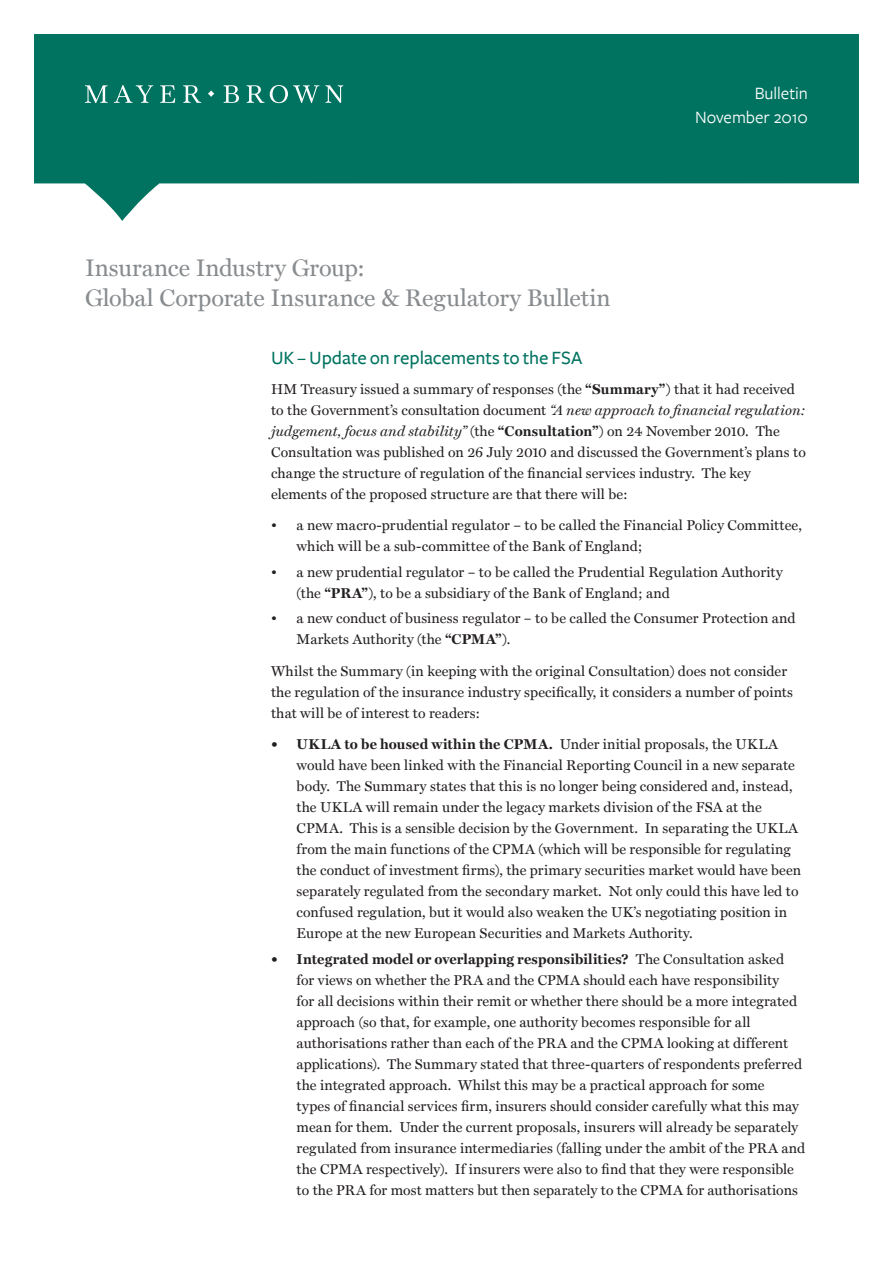
<style>
.page{position:relative;width:893px;height:1263px;background:#fff}
.page>*{position:absolute;margin:0;border:0;box-sizing:border-box;transform-origin:0 0}
.Head{font:24px/30px "Miller Text";color:#888c8f}
.Headings_L1_Subhead{font:500 19.5px "Freight Sans";letter-spacing:-.005em;color:#007360}
.Date{font:18px "Freight Sans";letter-spacing:-.005em;color:#fff}
.Document_name{font:18px "Freight Sans";letter-spacing:-.005em;color:#fff}
.Bullet_L1{font:14.25px/21px "Miller Text";letter-spacing:.005em;color:#231f20}
.Body_copy{font:14.25px/21px "Miller Text";letter-spacing:.01em;color:#231f20}
.Bullet_L1_last{font:14.25px/21px "Miller Text";letter-spacing:.01em;color:#231f20}
.s1{font-weight:700}
.s2{font-style:italic}
</style>
<div class="page">
<svg style="left:34px;top:34px;width:825px;height:187px;fill:#007360"></svg>
<svg style="left:85px;top:85px;width:258px;height:18px;background:#389182"></svg>
<p class="Head" style="left:85px;top:253px;width:527px">Insurance Industry Group:<br>Global Corporate Insurance &amp; Regulatory Bulletin</p>
<p class="Document_name" style="left:755px;top:84px;width:55px">Bulletin</p>
<p class="Date" style="left:695px;top:108px;width:114px">November 2010</p>
<p class="Headings_L1_Subhead" style="left:271px;top:347px;width:313px">UK – Update on replacements to the FSA</p>
<p class="Body_copy" style="left:271px;top:378px;width:536px">HM Treasury issued a summary of responses (the <span class="s1">“Summary”</span>) that it had received to the Government’s consultation document <span class="s2">“A new approach to financial regulation: judgement, focus and stability”</span> (the <span class="s1">“Consultation”</span>) on 24 November 2010. The Consultation was published on 26 July 2010 and discussed the Government’s plans to change the structure of regulation of the financial services industry. The key elements of the proposed structure are that there will be:</p>
<p class="Bullet_L1" style="left:297px;top:515px;width:507px;text-indent:-26px">• a new macro-prudential regulator – to be called the Financial Policy Committee, which will be a sub-committee of the Bank of England;</p>
<p class="Bullet_L1" style="left:297px;top:561px;width:488px;text-indent:-26px">• a new prudential regulator – to be called the Prudential Regulation Authority (the <span class="s1">“PRA”</span>), to be a subsidiary of the Bank of England; and</p>
<p class="Bullet_L1_last" style="left:297px;top:608px;width:501px;text-indent:-26px">• a new conduct of business regulator – to be called the Consumer Protection and<br>Markets Authority (the <span class="s1">“CPMA”</span>).</p>
<p class="Body_copy" style="left:271px;top:660px;width:523px">Whilst the Summary (in keeping with the original Consultation) does not consider the regulation of the insurance industry specifically, it considers a number of points that will be of interest to readers:</p>
<p class="Bullet_L1" style="left:297px;top:734px;width:506px;text-indent:-26px"><span class="s1">• UKLA to be housed within the CPMA.</span> Under initial proposals, the UKLA would have been linked with the Financial Reporting Council in a new separate body. The Summary states that this is no longer being considered and, instead, the UKLA will remain under the legacy markets division of the FSA at the CPMA. This is a sensible decision by the Government. In separating the UKLA from the main functions of the CPMA (which will be responsible for regulating the conduct of investment firms), the primary securities market would have been separately regulated from the secondary market. Not only could this have led to confused regulation, but it would also weaken the UK’s negotiating position in Europe at the new European Securities and Markets Authority.</p>
<p class="Bullet_L1" style="left:297px;top:948px;width:510px;text-indent:-26px"><span class="s1">• Integrated model or overlapping responsibilities?</span> The Consultation asked for views on whether the PRA and the CPMA should each have responsibility<br>for all decisions within their remit or whether there should be a more integrated approach (so that, for example, one authority becomes responsible for all authorisations rather than each of the PRA and the CPMA looking at different applications). The Summary stated that three-quarters of respondents preferred the integrated approach. Whilst this may be a practical approach for some<br>types of financial services firm, insurers should consider carefully what this may mean for them. Under the current proposals, insurers will already be separately regulated from insurance intermediaries (falling under the ambit of the PRA and the CPMA respectively). If insurers were also to find that they were responsible to the PRA for most matters but then separately to the CPMA for authorisations</p>
</div>
